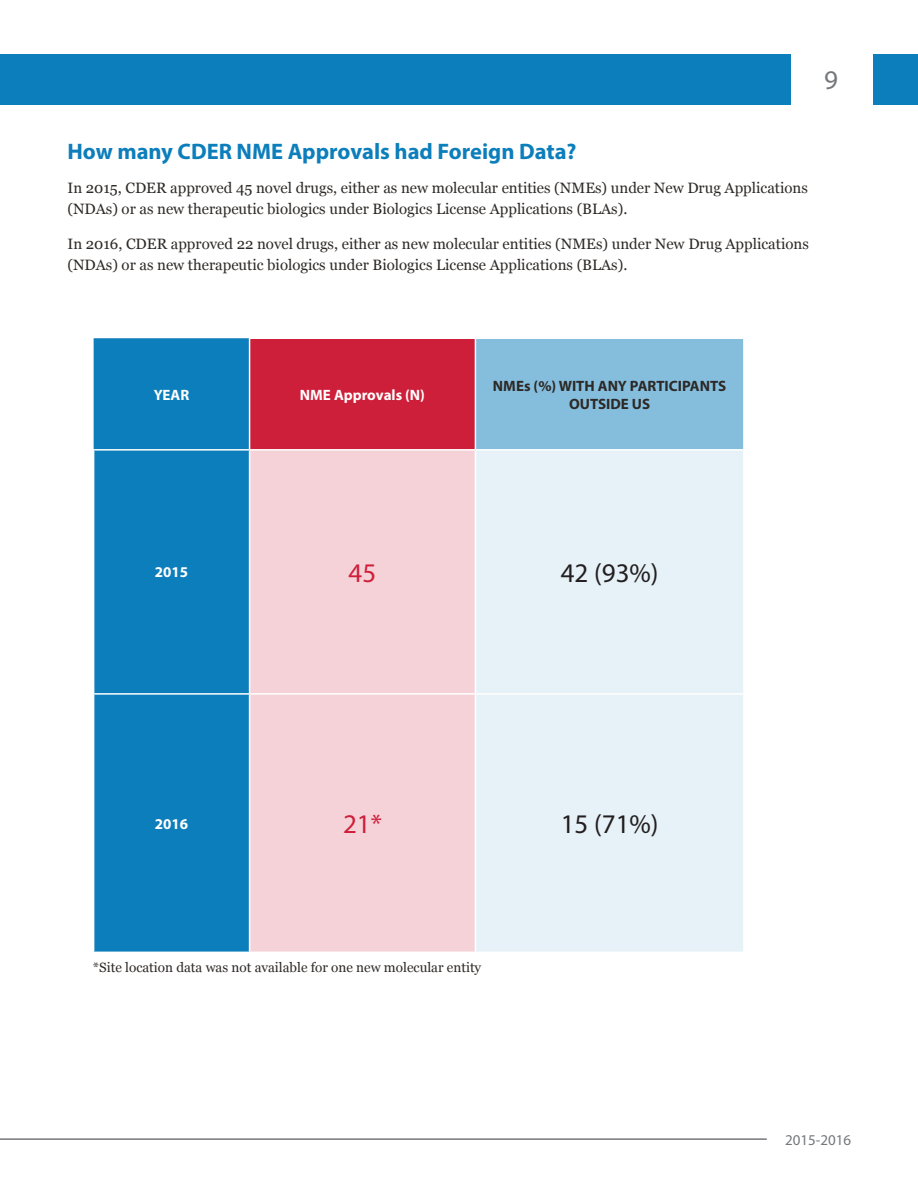
<style>
.page{position:relative;width:918px;height:1188px;background:#fff}
.page>*{position:absolute;margin:0;border:0;box-sizing:border-box;transform-origin:0 0}
.t1{font:27px "Myriad Pro";color:#231f20}
.t2{font:27px "Myriad Pro";color:#ce1f3a}
.t3{font:27px "Myriad Pro";color:#75787b}
.t4{font:700 22.5px "Myriad Pro";color:#0c7ebb}
.t5{font:15px/21px "Georgia";color:#2d2926}
.t6{font:700 15px/18px "Myriad Pro";color:#2d2926;text-align:center}
.t7{font:700 15px "Myriad Pro";color:#fff}
.t8{font:15px "Myriad Pro";color:#75787b}
.t9{font:13.5px "Georgia";color:#2d2926}
</style>
<div class="page">
<div style="left:0;top:54px;width:791px;height:51px;background:#0c7ebb"></div>
<div style="left:873px;top:54px;width:45px;height:51px;background:#0c7ebb"></div>
<hr style="left:0;top:1138px;width:767px;height:2px;background:#75787b">
<div style="left:94px;top:338px;width:155px;height:614px;background:#0c7ebb"></div>
<div style="left:250px;top:338px;width:225px;height:112px;background:#ce1f3a"></div>
<div style="left:475px;top:338px;width:269px;height:112px;background:#85bedd"></div>
<div style="left:250px;top:451px;width:225px;height:501px;background:#f5d2d8"></div>
<div style="left:476px;top:451px;width:267px;height:501px;background:#e7f2f8"></div>
<hr style="left:250px;top:693px;width:225px;height:2px;background:#fff">
<hr style="left:249px;top:338px;width:226px;height:1px;background:#fff">
<hr style="left:475px;top:339px;width:1px;height:110px;background:#fff">
<hr style="left:250px;top:449px;width:225px;height:2px;background:#fff">
<hr style="left:475px;top:693px;width:270px;height:2px;background:#fff">
<hr style="left:475px;top:338px;width:270px;height:1px;background:#fff">
<hr style="left:93px;top:449px;width:157px;height:2px;background:#fff">
<hr style="left:93px;top:693px;width:157px;height:2px;background:#fff">
<hr style="left:743px;top:339px;width:2px;height:110px;background:#fff">
<hr style="left:475px;top:449px;width:270px;height:2px;background:#fff">
<h1 class="t3" style="left:824px;top:63px;width:15px">9</h1>
<h2 class="t4" style="left:68px;top:136px;width:511px">How many CDER NME Approvals had Foreign Data?</h2>
<p class="t5" style="left:68px;top:177px;width:742px">In 2015, CDER approved 45 novel drugs, either as new molecular entities (NMEs) under New Drug Applications (NDAs) or as new therapeutic biologics under Biologics License Applications (BLAs).</p>
<p class="t5" style="left:68px;top:232px;width:743px">In 2016, CDER approved 22 novel drugs, either as new molecular entities (NMEs) under New Drug Applications (NDAs) or as new therapeutic biologics under Biologics License Applications (BLAs).</p>
<p class="t7" style="left:154px;top:385px;width:37px">YEAR</p>
<p class="t7" style="left:300px;top:385px;width:127px">NME Approvals (N)</p>
<p class="t6" style="left:493px;top:376px;width:235px">NMEs (%) WITH ANY PARTICIPANTS<br>OUTSIDE US</p>
<p class="t7" style="left:155px;top:563px;width:35px">2015</p>
<h1 class="t2" style="left:349px;top:556px;width:29px">45</h1>
<h1 class="t1" style="left:561px;top:556px;width:99px">42 (93%)</h1>
<p class="t7" style="left:155px;top:814px;width:35px">2016</p>
<h1 class="t2" style="left:343px;top:808px;width:40px">21*</h1>
<h1 class="t1" style="left:561px;top:808px;width:99px">15 (71%)</h1>
<p class="t9" style="left:93px;top:957px;width:390px">*Site location data was not available for one new molecular entity</p>
<p class="t8" style="left:785px;top:1130px;width:68px">2015-2016</p>
</div>
